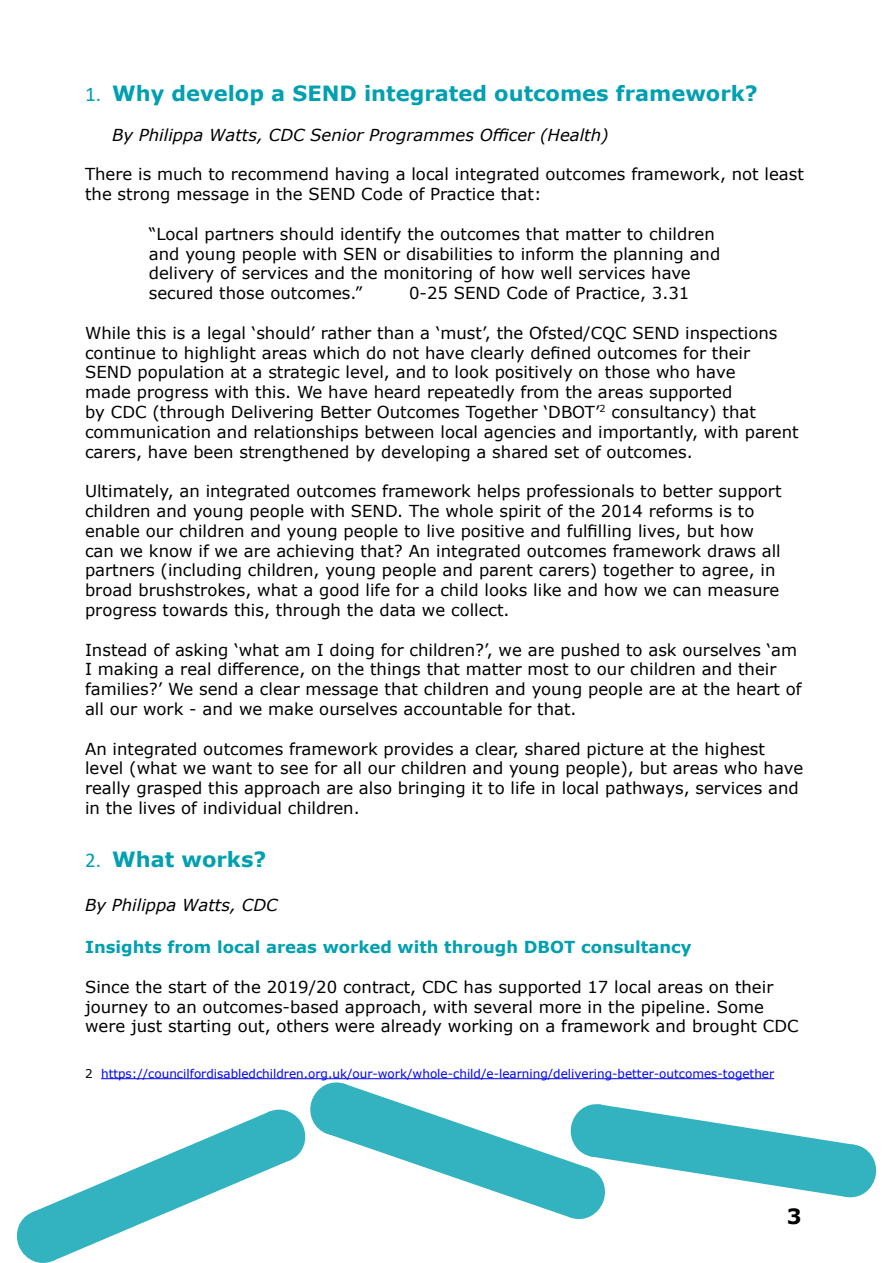
<style>
.page{position:relative;width:893px;height:1263px;background:#fff}
.page>*{position:absolute;margin:0;border:0;box-sizing:border-box;transform-origin:0 0}
.t1{font:700 21px "Verdana";color:#00a0b1}
.t2{font:700 21px "Verdana";color:#000}
.t3{font:16.5px/19.8px "Verdana";color:#000}
.t4{font:italic 16.5px "Verdana";color:#000}
.t5{font:700 16.5px "Verdana";color:#00a0b1}
.t6{font:12px "Verdana";color:#00f}
.s1{font-family:"Calibri";font-weight:400}
.s2{color:#000}
</style>
<div class="page">
<svg style="left:16px;top:1079px;width:861px;height:184px"></svg>
<hr style="left:101px;top:1078px;width:673px;height:1px;background:#00f">
<p class="t1" style="left:85px;top:79px;width:674px"><span class="s1">1.</span> Why develop a SEND integrated outcomes framework?</p>
<p class="t4" style="left:112px;top:123px;width:498px">By Philippa Watts, CDC Senior Programmes Officer (Health)</p>
<p class="t3" style="left:85px;top:164px;width:720px">There is much to recommend having a local integrated outcomes framework, not least the strong message in the SEND Code of Practice that:</p>
<p class="t3" style="left:149px;top:224px;width:573px">“Local partners should identify the outcomes that matter to children and young people with SEN or disabilities to inform the planning and delivery of services and the monitoring of how well services have secured those outcomes.”</p>
<p class="t3" style="left:409px;top:283px;width:282px">0-25 SEND Code of Practice, 3.31</p>
<p class="t3" style="left:85px;top:323px;width:715px">While this is a legal ‘should’ rather than a ‘must’, the Ofsted/CQC SEND inspections continue to highlight areas which do not have clearly defined outcomes for their SEND population at a strategic level, and to look positively on those who have<br>made progress with this. We have heard repeatedly from the areas supported<br>by CDC (through Delivering Better Outcomes Together ‘DBOT’<sup>2</sup> consultancy) that communication and relationships between local agencies and importantly, with parent carers, have been strengthened by developing a shared set of outcomes.</p>
<p class="t3" style="left:85px;top:481px;width:698px">Ultimately, an integrated outcomes framework helps professionals to better support children and young people with SEND. The whole spirit of the 2014 reforms is to enable our children and young people to live positive and fulfilling lives, but how can we know if we are achieving that? An integrated outcomes framework draws all partners (including children, young people and parent carers) together to agree, in broad brushstrokes, what a good life for a child looks like and how we can measure progress towards this, through the data we collect.</p>
<p class="t3" style="left:85px;top:639px;width:718px">Instead of asking ‘what am I doing for children?’, we are pushed to ask ourselves ‘am I making a real difference, on the things that matter most to our children and their families?’ We send a clear message that children and young people are at the heart of all our work - and we make ourselves accountable for that.</p>
<p class="t3" style="left:85px;top:738px;width:720px">An integrated outcomes framework provides a clear, shared picture at the highest level (what we want to see for all our children and young people), but areas who have really grasped this approach are also bringing it to life in local pathways, services and in the lives of individual children.</p>
<p class="t1" style="left:85px;top:845px;width:183px"><span class="s1">2.</span> What works?</p>
<p class="t4" style="left:85px;top:893px;width:194px">By Philippa Watts, CDC</p>
<p class="t5" style="left:85px;top:935px;width:608px">Insights from local areas worked with through DBOT consultancy</p>
<p class="t3" style="left:85px;top:977px;width:715px">Since the start of the 2019/20 contract, CDC has supported 17 local areas on their journey to an outcomes-based approach, with several more in the pipeline. Some were just starting out, others were already working on a framework and brought CDC</p>
<p class="t6" style="left:85px;top:1065px;width:691px"><span class="s2">2</span> https://councilfordisabledchildren.org.uk/our-work/whole-child/e-learning/delivering-better-outcomes-together</p>
<p class="t2" style="left:787px;top:1201px;width:16px">3</p>
</div>
